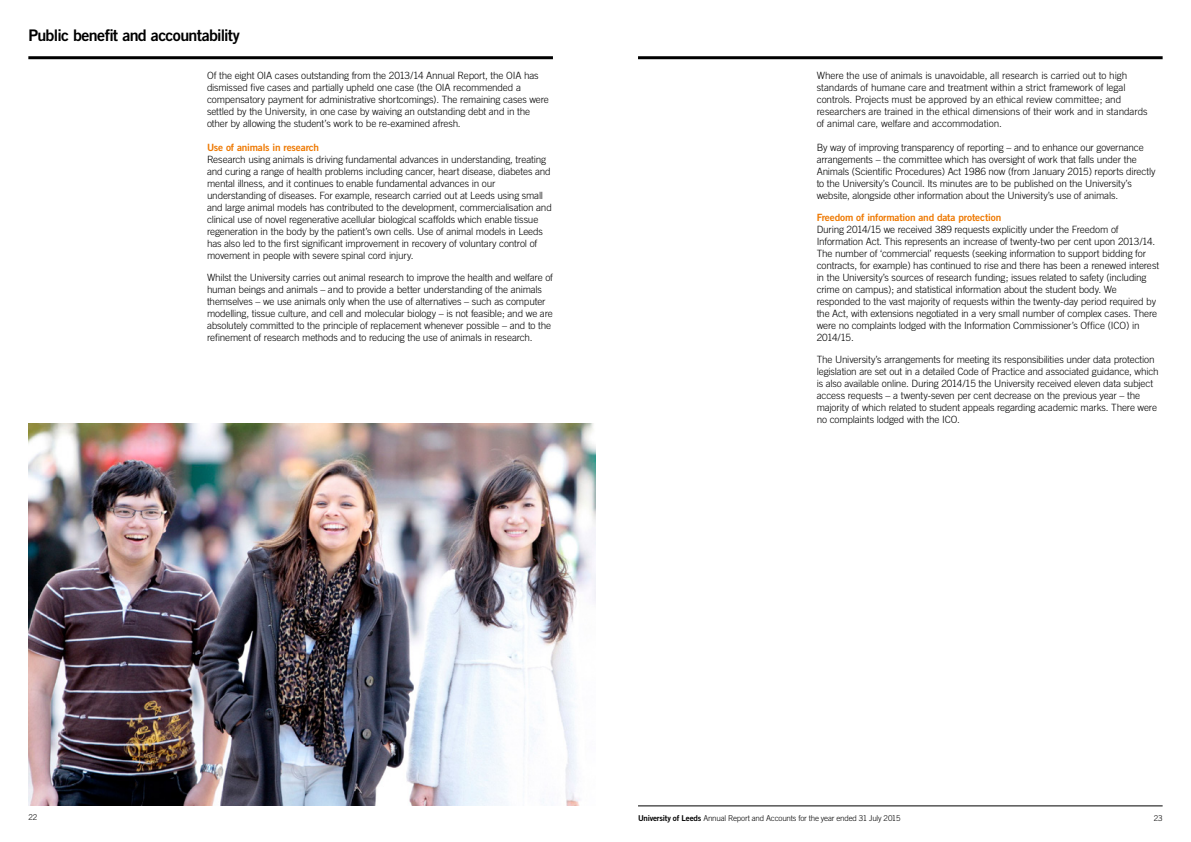
<style>
.page{position:relative;width:1191px;height:842px;background:#fff}
.page>*{position:absolute;margin:0;border:0;box-sizing:border-box;transform-origin:0 0}
.t1{font:16px "Trade Gothic Bold Two";letter-spacing:-.045em;color:#000}
.t2{font:300 10px/12px "Trade Gothic";letter-spacing:-.015em;color:#000}
.t3{font:10px "Trade Gothic Bold Two";letter-spacing:-.015em;color:#ee7800}
.t4{font:300 8px "Trade Gothic";letter-spacing:-.02em;color:#000}
.s1{font-family:"Trade Gothic Bold Two";font-weight:400}
</style>
<div class="page">
<img style="left:28px;top:424px;width:567px;height:381px">
<hr style="left:28px;top:56px;width:525px;height:3px;background:#000">
<hr style="left:638px;top:56px;width:524px;height:3px;background:#000">
<hr style="left:638px;top:805px;width:524px;height:1px;background:#000">
<h1 class="t1" style="left:28px;top:26px;width:213px">Public benefit and accountability</h1>
<p class="t2" style="left:207px;top:69px;width:343px">Of the eight OIA cases outstanding from the 2013/14 Annual Report, the OIA has dismissed five cases and partially upheld one case (the OIA recommended a compensatory payment for administrative shortcomings). The remaining cases were settled by the University, in one case by waiving an outstanding debt and in the other by allowing the student’s work to be re-examined afresh.</p>
<h2 class="t3" style="left:207px;top:141px;width:114px">Use of animals in research</h2>
<p class="t2" style="left:207px;top:153px;width:346px">Research using animals is driving fundamental advances in understanding, treating and curing a range of health problems including cancer, heart disease, diabetes and mental illness, and it continues to enable fundamental advances in our understanding of diseases. For example, research carried out at Leeds using small and large animal models has contributed to the development, commercialisation and clinical use of novel regenerative acellular biological scaffolds which enable tissue regeneration in the body by the patient’s own cells. Use of animal models in Leeds has also led to the first significant improvement in recovery of voluntary control of movement in people with severe spinal cord injury.</p>
<p class="t2" style="left:207px;top:271px;width:347px">Whilst the University carries out animal research to improve the health and welfare of human beings and animals – and to provide a better understanding of the animals themselves – we use animals only when the use of alternatives – such as computer modelling, tissue culture, and cell and molecular biology – is not feasible; and we are absolutely committed to the principle of replacement whenever possible – and to the refinement of research methods and to reducing the use of animals in research.</p>
<p class="t2" style="left:816px;top:69px;width:332px">Where the use of animals is unavoidable, all research is carried out to high standards of humane care and treatment within a strict framework of legal controls. Projects must be approved by an ethical review committee; and researchers are trained in the ethical dimensions of their work and in standards of animal care, welfare and accommodation.</p>
<p class="t2" style="left:816px;top:141px;width:340px">By way of improving transparency of reporting – and to enhance our governance arrangements – the committee which has oversight of work that falls under the Animals (Scientific Procedures) Act 1986 now (from January 2015) reports directly to the University’s Council. Its minutes are to be published on the University’s website, alongside other information about the University’s use of animals.</p>
<h2 class="t3" style="left:816px;top:211px;width:186px">Freedom of information and data protection</h2>
<p class="t2" style="left:816px;top:223px;width:344px">During 2014/15 we received 389 requests explicitly under the Freedom of Information Act. This represents an increase of twenty-two per cent upon 2013/14.<br>The number of ‘commercial’ requests (seeking information to support bidding for contracts, for example) has continued to rise and there has been a renewed interest in the University’s sources of research funding; issues related to safety (including crime on campus); and statistical information about the student body. We responded to the vast majority of requests within the twenty-day period required by the Act, with extensions negotiated in a very small number of complex cases. There were no complaints lodged with the Information Commissioner’s Office (ICO) in 2014/15.</p>
<p class="t2" style="left:816px;top:353px;width:343px">The University’s arrangements for meeting its responsibilities under data protection legislation are set out in a detailed Code of Practice and associated guidance, which is also available online. During 2014/15 the University received eleven data subject access requests – a twenty-seven per cent decrease on the previous year – the majority of which related to student appeals regarding academic marks. There were no complaints lodged with the ICO.</p>
<p class="t4" style="left:28px;top:812px;width:10px">22</p>
<p class="t4" style="left:638px;top:813px;width:264px"><span class="s1">University of Leeds</span> Annual Report and Accounts for the year ended 31 July 2015</p>
<p class="t4" style="left:1153px;top:813px;width:10px">23</p>
</div>
